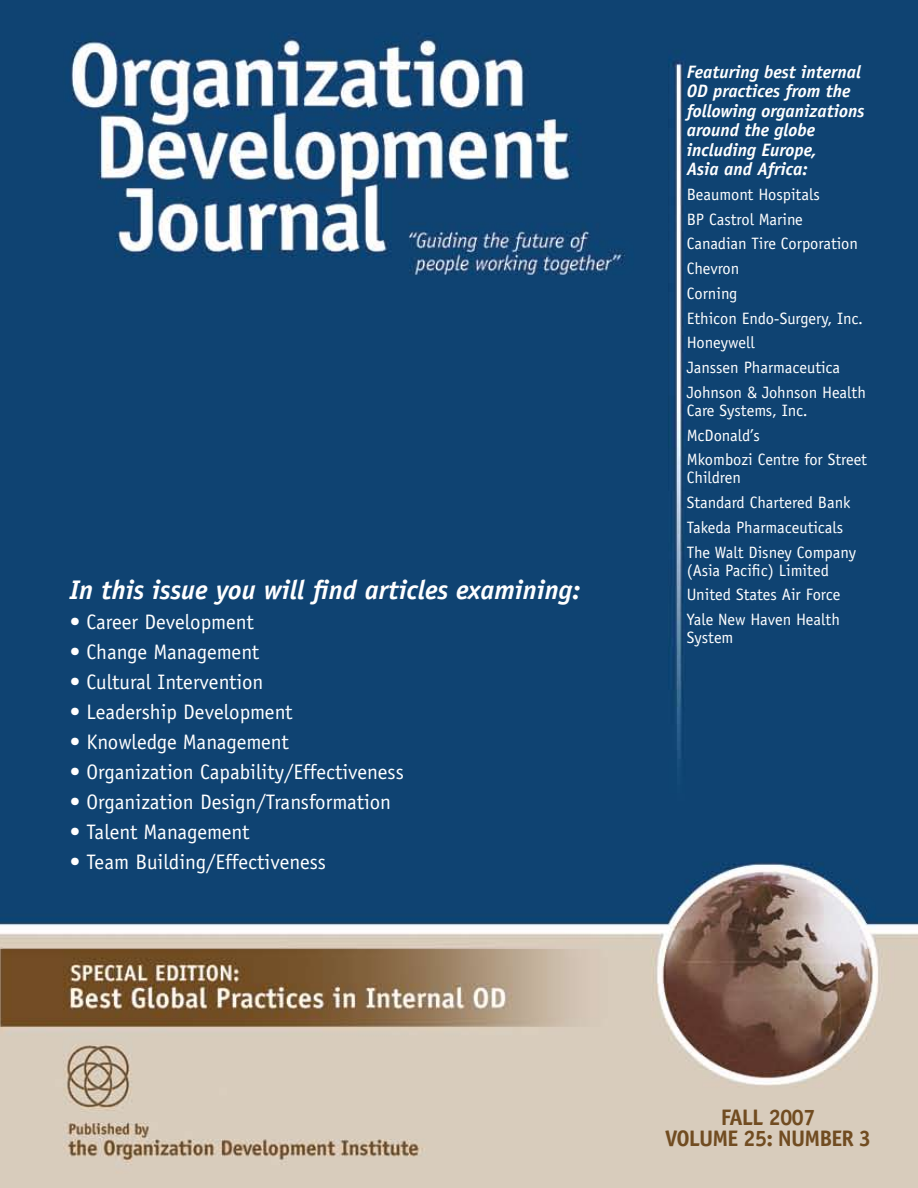
<style>
.page{position:relative;width:918px;height:1188px;background:#fff}
.page>*{position:absolute;margin:0;border:0;box-sizing:border-box;transform-origin:0 0}
.t1{font:italic 700 27px "Officina Sans";color:#fff}
.t2{font:700 22.5px/21.8px "Officina Sans";letter-spacing:-.04em;color:#714c21;text-align:center}
.t3{font:21px "Officina Sans";color:#fff}
.t4{font:21px "Officina Sans";letter-spacing:-.02em;color:#fff}
.t5{font:italic 700 18px/19.5px "Officina Sans";color:#fff}
.t6{font:16.5px/24.8px "Officina Sans";color:#fff}
</style>
<div class="page">
<img style="left:0;top:0;width:918px;height:1188px">
<h1 class="t1" style="left:70px;top:574px;width:512px">In this issue you will find articles examining:</h1>
<p class="t3" style="left:70px;top:610px;width:185px">• Career Development</p>
<p class="t3" style="left:70px;top:640px;width:191px">• Change Management</p>
<p class="t3" style="left:70px;top:670px;width:195px">• Cultural Intervention</p>
<p class="t3" style="left:70px;top:700px;width:224px">• Leadership Development</p>
<p class="t3" style="left:70px;top:730px;width:221px">• Knowledge Management</p>
<p class="t3" style="left:70px;top:760px;width:336px">• Organization Capability/Effectiveness</p>
<p class="t3" style="left:70px;top:790px;width:323px">• Organization Design/Transformation</p>
<p class="t4" style="left:70px;top:820px;width:181px">• Talent Management</p>
<p class="t3" style="left:70px;top:850px;width:258px">• Team B uilding/Effectiveness</p>
<p class="t5" style="left:687px;top:62px;width:179px">Featuring best internal<br>OD practices from the following organizations around the globe including Europe,<br>Asia and Africa:</p>
<p class="t6" style="left:687px;top:182px;width:181px">Beaumont Hospitals<br>B P Castrol Marine<br>Canadian Tire Corporation<br>Chevron<br>Corning<br>Ethicon Endo-Surgery, Inc.<br>Honeywell<br>Janssen Pharmaceutica<br>Johnson &amp; Johnson Health</p>
<p class="t6" style="left:687px;top:398px;width:182px">Care Systems, Inc.<br>McDonald’s<br>M kombozi Centre for Street</p>
<p class="t6" style="left:687px;top:465px;width:171px">Children<br>Standard Chartered Bank<br>Takeda Pharmaceuticals<br>The Walt Disney Company</p>
<p class="t6" style="left:687px;top:558px;width:155px">(Asia Pacific) Limited<br>U nited States Air Force<br>Yale New Haven Health</p>
<p class="t6" style="left:687px;top:625px;width:48px">System</p>
<h2 class="t2" style="left:665px;top:1106px;width:207px">FALL 2007<br>VOLUME 25: NUMBER 3</h2>
</div>
